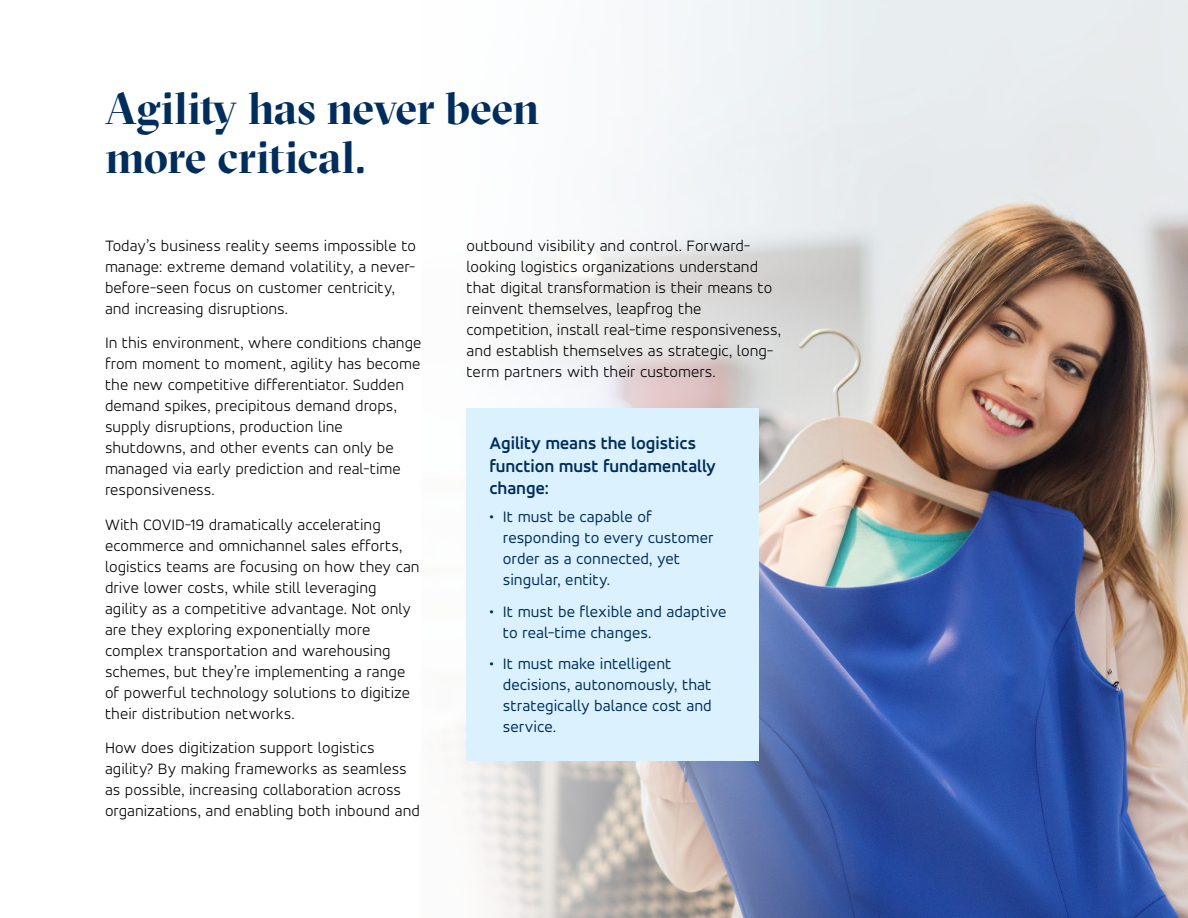
<style>
.page{position:relative;width:1188px;height:918px;background:#fff}
.page>*{position:absolute;margin:0;border:0;box-sizing:border-box;transform-origin:0 0}
.t1{font:700 45px/49.5px "GT Sectra Display";letter-spacing:-.01em;color:#002d5b}
.t2{font:700 18px/22.5px "Accord Alternate";color:#002d5b}
.t3{font:300 16.5px/21px "Accord Alternate";color:#000}
.t4{font:16.5px/21px "Accord Alternate";letter-spacing:.005em;color:#002d5b}
</style>
<div class="page">
<img style="left:1035px;top:0;width:153px;height:918px">
<img style="left:459px;top:0;width:576px;height:918px">
<div style="left:466px;top:408px;width:293px;height:352px;background:#dbf1fd"></div>
<h1 class="t1" style="left:105px;top:83px;width:436px">Agility has never been more critical.</h1>
<p class="t3" style="left:105px;top:235px;width:313px">Today’s business reality seems impossible to manage: extreme demand volatility, a never&shy;before-seen focus on customer centricity, and increasing disruptions.</p>
<p class="t3" style="left:105px;top:332px;width:318px">In this environment, where conditions change from moment to moment, agility has become the new competitive differentiator. Sudden demand spikes, precipitous demand drops, supply disruptions, production line shutdowns, and other events can only be managed via early prediction and real-time responsiveness.</p>
<p class="t3" style="left:105px;top:514px;width:316px">With COVID-19 dramatically accelerating ecommerce and omnichannel sales efforts, logistics teams are focusing on how they can drive lower costs, while still leveraging agility as a competitive advantage. Not only are they exploring exponentially more complex transportation and warehousing schemes, but they’re implementing a range of powerful technology solutions to digitize their distribution networks.</p>
<p class="t3" style="left:105px;top:737px;width:316px">How does digitization support logistics agility? By making frameworks as seamless as possible, increasing collaboration across organizations, and enabling both inbound and</p>
<p class="t3" style="left:466px;top:235px;width:316px">outbound visibility and control. Forward&shy;looking logistics organizations understand that digital transformation is their means to reinvent themselves, leapfrog the competition, install real-time responsiveness, and establish themselves as strategic, long&shy;term partners with their customers.</p>
<p class="t2" style="left:489px;top:432px;width:228px">Agility means the logistics function must fundamentally change:</p>
<p class="t4" style="left:503px;top:506px;width:212px;text-indent:-13px">• It must be capable of responding to every customer order as a connected, yet singular, entity.</p>
<p class="t4" style="left:503px;top:601px;width:225px;text-indent:-13px">• It must be flexible and adaptive to real-time changes.</p>
<p class="t4" style="left:503px;top:653px;width:210px;text-indent:-13px">• It must make intelligent decisions, autonomously, that strategically balance cost and service.</p>
</div>
